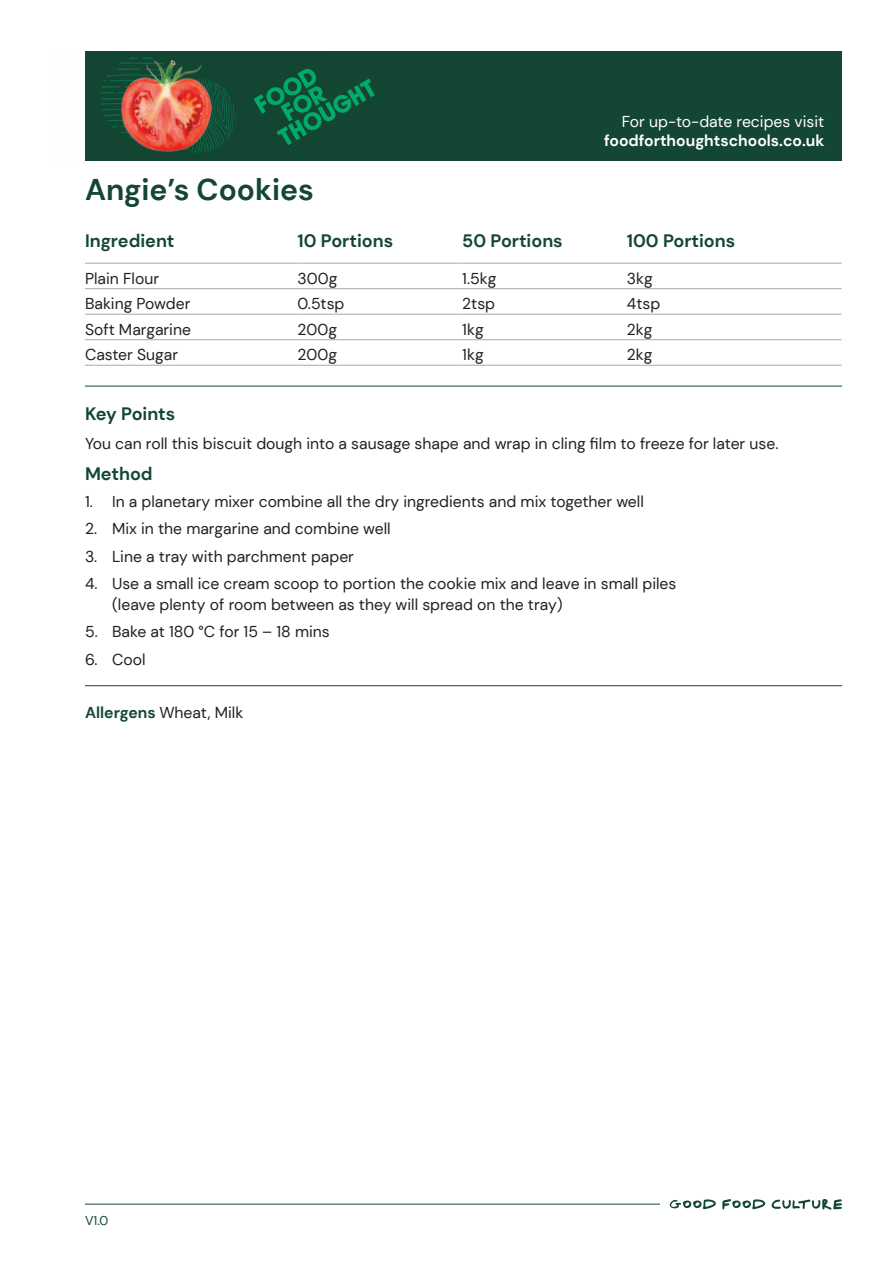
<style>
.page{position:relative;width:893px;height:1263px;background:#fff}
.page>*{position:absolute;margin:0;border:0;box-sizing:border-box;transform-origin:0 0}
.Recipe_Title{font:700 30px "DM Sans";color:#144634}
.t1{font:700 18px "DM Sans";color:#144634}
.Body_Copy{font:15.75px/21px "DM Sans";color:#231f20}
.t2{font:700 15.75px "DM Sans";color:#fff}
.t3{font:15.75px "DM Sans";color:#fff}
.t4{font:12.75px "DM Sans";color:#144634}
.s1{font-weight:700;color:#144634}
</style>
<div class="page">
<div style="left:85px;top:51px;width:757px;height:109px;background:#144634"></div>
<svg style="left:325px;top:78px;width:50px;height:44px"></svg>
<svg style="left:669px;top:1199px;width:47px;height:10px"></svg>
<svg style="left:722px;top:1199px;width:120px;height:11px"></svg>
<hr style="left:85px;top:1204px;width:574px;height:1px;background:#144634">
<img style="left:100px;top:57px;width:225px;height:96px">
<hr style="left:85px;top:263px;width:213px;height:1px;background:#a8a9ad">
<hr style="left:298px;top:263px;width:164px;height:1px;background:#a8a9ad">
<hr style="left:462px;top:263px;width:165px;height:1px;background:#a8a9ad">
<hr style="left:627px;top:263px;width:215px;height:1px;background:#a8a9ad">
<hr style="left:85px;top:288px;width:213px;height:1px;background:#a8a9ad">
<hr style="left:298px;top:288px;width:164px;height:1px;background:#a8a9ad">
<hr style="left:462px;top:288px;width:165px;height:1px;background:#a8a9ad">
<hr style="left:627px;top:288px;width:215px;height:1px;background:#a8a9ad">
<hr style="left:85px;top:314px;width:213px;height:1px;background:#a8a9ad">
<hr style="left:298px;top:314px;width:164px;height:1px;background:#a8a9ad">
<hr style="left:462px;top:314px;width:165px;height:1px;background:#a8a9ad">
<hr style="left:627px;top:314px;width:215px;height:1px;background:#a8a9ad">
<hr style="left:85px;top:339px;width:213px;height:1px;background:#a8a9ad">
<hr style="left:298px;top:339px;width:164px;height:1px;background:#a8a9ad">
<hr style="left:462px;top:339px;width:165px;height:1px;background:#a8a9ad">
<hr style="left:627px;top:339px;width:215px;height:1px;background:#a8a9ad">
<hr style="left:85px;top:365px;width:213px;height:1px;background:#a8a9ad">
<hr style="left:298px;top:365px;width:164px;height:1px;background:#a8a9ad">
<hr style="left:462px;top:365px;width:165px;height:1px;background:#a8a9ad">
<hr style="left:627px;top:365px;width:215px;height:1px;background:#a8a9ad">
<hr style="left:85px;top:386px;width:757px;height:1px;background:#144634">
<hr style="left:85px;top:685px;width:757px;height:1px;background:#144634">
<p class="t3" style="left:622px;top:112px;width:204px">For up-to-date recipes visit</p>
<p class="t2" style="left:604px;top:130px;width:222px">foodforthoughtschools.co.uk</p>
<p class="Recipe_Title" style="left:85px;top:170px;width:230px">Angie’s Cookies</p>
<p class="t1" style="left:85px;top:229px;width:91px">Ingredient</p>
<p class="t1" style="left:298px;top:229px;width:97px">10 Portions</p>
<p class="t1" style="left:462px;top:229px;width:102px">50 Portions</p>
<p class="t1" style="left:627px;top:229px;width:110px">100 Portions</p>
<p class="Body_Copy" style="left:85px;top:268px;width:76px">Plain Flour</p>
<p class="Body_Copy" style="left:298px;top:268px;width:41px">300g</p>
<p class="Body_Copy" style="left:462px;top:268px;width:36px">1.5kg</p>
<p class="Body_Copy" style="left:627px;top:268px;width:27px">3kg</p>
<p class="Body_Copy" style="left:85px;top:293px;width:107px">Baking Powder</p>
<p class="Body_Copy" style="left:298px;top:293px;width:48px">0.5tsp</p>
<p class="Body_Copy" style="left:462px;top:293px;width:34px">2tsp</p>
<p class="Body_Copy" style="left:627px;top:293px;width:35px">4tsp</p>
<p class="Body_Copy" style="left:85px;top:319px;width:107px">Soft Margarine</p>
<p class="Body_Copy" style="left:298px;top:319px;width:41px">200g</p>
<p class="Body_Copy" style="left:462px;top:319px;width:23px">1kg</p>
<p class="Body_Copy" style="left:627px;top:319px;width:27px">2kg</p>
<p class="Body_Copy" style="left:85px;top:344px;width:95px">Caster Sugar</p>
<p class="Body_Copy" style="left:298px;top:344px;width:41px">200g</p>
<p class="Body_Copy" style="left:462px;top:344px;width:23px">1kg</p>
<p class="Body_Copy" style="left:627px;top:344px;width:27px">2kg</p>
<p class="t1" style="left:85px;top:402px;width:92px">Key Points</p>
<p class="Body_Copy" style="left:85px;top:433px;width:695px">You can roll this biscuit dough into a sausage shape and wrap in cling film to freeze for later use.</p>
<p class="t1" style="left:85px;top:462px;width:69px">Method</p>
<p class="Body_Copy" style="left:85px;top:491px;width:560px">1. In a planetary mixer combine all the dry ingredients and mix together well</p>
<p class="Body_Copy" style="left:85px;top:518px;width:307px">2. Mix in the margarine and combine well</p>
<p class="Body_Copy" style="left:85px;top:546px;width:270px">3. Line a tray with parchment paper</p>
<p class="Body_Copy" style="left:112px;top:573px;width:566px;text-indent:-27px">4. Use a small ice cream scoop to portion the cookie mix and leave in small piles (leave plenty of room between as they will spread on the tray)</p>
<p class="Body_Copy" style="left:85px;top:621px;width:246px">5. Bake at 180 °C for 15 – 18 mins</p>
<p class="Body_Copy" style="left:85px;top:649px;width:62px">6. Cool</p>
<p class="Body_Copy" style="left:85px;top:702px;width:160px"><span class="s1">Allergens</span> Wheat, Milk</p>
<p class="t4" style="left:85px;top:1212px;width:25px">V1.0</p>
</div>
